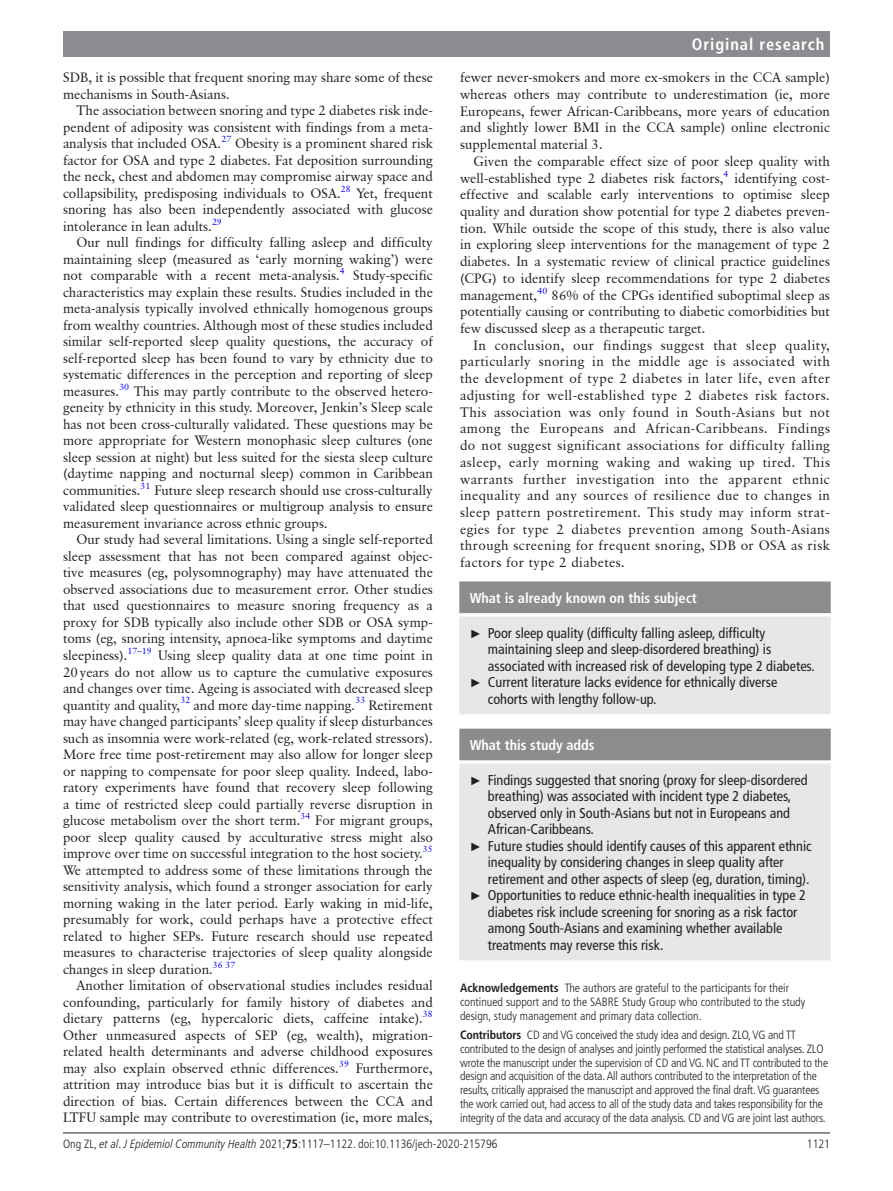
<style>
.page{position:relative;width:893px;height:1191px;background:#fff}
.page>*{position:absolute;margin:0;border:0;box-sizing:border-box;transform-origin:0 0}
.t1{font:700 condensed 16.5px "Frutiger LT Pro";letter-spacing:.055em;color:#fff}
.t2{font:condensed 14.25px "Frutiger LT Pro";color:#231f20}
.t3{font:700 condensed 14.25px "Frutiger LT Pro";color:#fff}
.t4{font:13.5px/16.5px "Classical Garamond BT";color:#231f20;text-align:justify}
.t5{font:300 condensed 12px/13.6px "Frutiger LT Pro";letter-spacing:-.015em;color:#231f20}
.s1{font-family:"Arial";font-stretch:normal;font-size:12px}
.s2{font-weight:700}
.s3{font-style:italic}
</style>
<div class="page">
<hr style="left:63px;top:1132px;width:767px;height:1px;background:#231f20">
<div style="left:63px;top:31px;width:767px;height:25px;background:#8a8c8f"></div>
<div style="left:460px;top:582px;width:370px;height:30px;background:#8a8c8e"></div>
<div style="left:459px;top:581px;width:372px;height:32px;border:2px solid #8a8c8e"></div>
<div style="left:460px;top:617px;width:370px;height:96px;background:#e6e7e8"></div>
<div style="left:459px;top:616px;width:372px;height:98px;border:2px solid #e6e7e8"></div>
<div style="left:460px;top:729px;width:370px;height:30px;background:#8a8c8e"></div>
<div style="left:459px;top:728px;width:372px;height:32px;border:2px solid #8a8c8e"></div>
<div style="left:460px;top:764px;width:370px;height:195px;background:#e6e7e8"></div>
<div style="left:459px;top:763px;width:372px;height:197px;border:2px solid #e6e7e8"></div>
<p class="t4" style="left:63px;top:69px;width:371px">SDB, it is possible that frequent snoring may share some of these mechanisms in South-Asians.</p>
<p class="t4" style="left:63px;top:102px;width:371px;text-indent:14px">The association between snoring and type 2 diabetes risk inde&shy;pendent of adiposity was consistent with findings from a meta&shy;analysis that included OSA.<sup>27</sup> Obesity is a prominent shared risk factor for OSA and type 2 diabetes. Fat deposition surrounding the neck, chest and abdomen may compromise airway space and collapsibility, predisposing individuals to OSA.<sup>28</sup> Yet, frequent snoring has also been independently associated with glucose intolerance in lean adults.<sup>29</sup></p>
<p class="t4" style="left:63px;top:234px;width:371px;text-indent:14px">Our null findings for difficulty falling asleep and difficulty maintaining sleep (measured as ‘early morning waking’) were not comparable with a recent meta-analysis.<sup>4</sup> Study-specific characteristics may explain these results. Studies included in the meta-analysis typically involved ethnically homogenous groups from wealthy countries. Although most of these studies included similar self-reported sleep quality questions, the accuracy of self-reported sleep has been found to vary by ethnicity due to systematic differences in the perception and reporting of sleep measures.<sup>30</sup> This may partly contribute to the observed hetero&shy;geneity by ethnicity in this study. Moreover, Jenkin’s Sleep scale has not been cross-culturally validated. These questions may be more appropriate for Western monophasic sleep cultures (one sleep session at night) but less suited for the siesta sleep culture (daytime napping and nocturnal sleep) common in Caribbean communities.<sup>31</sup> Future sleep research should use cross-culturally validated sleep questionnaires or multigroup analysis to ensure measurement invariance across ethnic groups.</p>
<p class="t4" style="left:63px;top:531px;width:371px;text-indent:14px">Our study had several limitations. Using a single self-reported sleep assessment that has not been compared against objec&shy;tive measures (eg, polysomnography) may have attenuated the observed associations due to measurement error. Other studies that used questionnaires to measure snoring frequency as a proxy for SDB typically also include other SDB or OSA symp&shy;toms (eg, snoring intensity, apnoea-like symptoms and daytime sleepiness).<sup>17–19</sup> Using sleep quality data at one time point in 20years do not allow us to capture the cumulative exposures and changes over time. Ageing is associated with decreased sleep quantity and quality,<sup>32</sup> and more day-time napping.<sup>33</sup> Retirement may have changed participants’ sleep quality if sleep disturbances such as insomnia were work-related (eg, work-related stressors).<br>More free time post-retirement may also allow for longer sleep or napping to compensate for poor sleep quality. Indeed, labo&shy;ratory experiments have found that recovery sleep following a time of restricted sleep could partially reverse disruption in glucose metabolism over the short term.<sup>34</sup> For migrant groups, poor sleep quality caused by acculturative stress might also improve over time on successful integration to the host society.<sup>35<br></sup>We attempted to address some of these limitations through the sensitivity analysis, which found a stronger association for early morning waking in the later period. Early waking in mid-life, presumably for work, could perhaps have a protective effect related to higher SEPs. Future research should use repeated measures to characterise trajectories of sleep quality alongside changes in sleep duration.<sup>36</sup> <sup>37</sup></p>
<p class="t4" style="left:63px;top:977px;width:371px;text-indent:14px">Another limitation of observational studies includes residual confounding, particularly for family history of diabetes and dietary patterns (eg, hypercaloric diets, caffeine intake).<sup>38<br></sup>Other unmeasured aspects of SEP (eg, wealth), migration&shy;related health determinants and adverse childhood exposures may also explain observed ethnic differences.<sup>39</sup></p>
<p class="t4" style="left:63px;top:1059px;width:371px;text-indent:293px">Furthermore, attrition may introduce bias but it is difficult to ascertain the direction of bias. Certain differences between the CCA and LTFU sample may contribute to overestimation (ie, more males,</p>
<p class="t1" style="left:692px;top:34px;width:134px">Original research</p>
<p class="t4" style="left:460px;top:69px;width:371px">fewer never-smokers and more ex-smokers in the CCA sample) whereas others may contribute to underestimation (ie, more Europeans, fewer African-Caribbeans, more years of education and slightly lower BMI in the CCA sample) online electronic supplemental material 3.</p>
<p class="t4" style="left:460px;top:153px;width:371px;text-indent:14px">Given the comparable effect size of poor sleep quality with well-established type 2 diabetes risk factors,<sup>4</sup> identifying cost&shy;effective and scalable early interventions to optimise sleep quality and duration show potential for type 2 diabetes preven&shy;tion. While outside the scope of this study, there is also value in exploring sleep interventions for the management of type 2 diabetes. In a systematic review of clinical practice guidelines (CPG) to identify sleep recommendations for type 2 diabetes management,<sup>40</sup> 86% of the CPGs identified suboptimal sleep as potentially causing or contributing to diabetic comorbidities but few discussed sleep as a therapeutic target.</p>
<p class="t4" style="left:460px;top:336px;width:371px;text-indent:14px">In conclusion, our findings suggest that sleep quality, particularly snoring in the middle age is associated with the development of type 2 diabetes in later life, even after adjusting for well-established type 2 diabetes risk factors.<br>This association was only found in South-Asians but not among the Europeans and African-Caribbeans. Findings do not suggest significant associations for difficulty falling asleep, early morning waking and waking up tired. This warrants further investigation into the apparent ethnic inequality and any sources of resilience due to changes in sleep pattern postretirement. This study may inform strat&shy;egies for type 2 diabetes prevention among South-Asians through screening for frequent snoring, SDB or OSA as risk factors for type 2 diabetes.</p>
<p class="t3" style="left:470px;top:589px;width:228px">What is already known on this subject</p>
<p class="t2" style="left:470px;top:624px;width:297px"><span class="s1">►</span> Poor sleep quality (difficulty falling asleep, difficulty</p>
<p class="t2" style="left:488px;top:641px;width:285px">maintaining sleep and sleep-disordered breathing) is</p>
<p class="t2" style="left:488px;top:657px;width:328px">associated with increased risk of developing type 2 diabetes.</p>
<p class="t2" style="left:470px;top:674px;width:309px"><span class="s1">►</span> Current literature lacks evidence for ethnically diverse</p>
<p class="t2" style="left:488px;top:690px;width:170px">cohorts with lengthy follow-up.</p>
<p class="t3" style="left:470px;top:736px;width:126px">What this study adds</p>
<p class="t2" style="left:470px;top:771px;width:339px"><span class="s1">►</span> Findings suggested that snoring (proxy for sleep-disordered</p>
<p class="t2" style="left:488px;top:788px;width:305px">breathing) was associated with incident type 2 diabetes,</p>
<p class="t2" style="left:488px;top:804px;width:304px">observed only in South-Asians but not in Europeans and</p>
<p class="t2" style="left:488px;top:821px;width:108px">African-Caribbeans.</p>
<p class="t2" style="left:470px;top:837px;width:343px"><span class="s1">►</span> Future studies should identify causes of this apparent ethnic</p>
<p class="t2" style="left:488px;top:854px;width:297px">inequality by considering changes in sleep quality after</p>
<p class="t2" style="left:488px;top:870px;width:323px">retirement and other aspects of sleep (eg, duration, timing).</p>
<p class="t2" style="left:470px;top:887px;width:338px"><span class="s1">►</span> Opportunities to reduce ethnic-health inequalities in type 2</p>
<p class="t2" style="left:488px;top:903px;width:311px">diabetes risk include screening for snoring as a risk factor</p>
<p class="t2" style="left:488px;top:920px;width:296px">among South-Asians and examining whether available</p>
<p class="t2" style="left:488px;top:936px;width:177px">treatments may reverse this risk.</p>
<p class="t5" style="left:460px;top:981px;width:347px"><span class="s2">Acknowledgements</span> The authors are grateful to the participants for their continued support and to the SABRE Study Group who contributed to the study design, study management and primary data collection.</p>
<p class="t5" style="left:460px;top:1028px;width:370px"><span class="s2">Contributors</span> CD and VG conceived the study idea and design. ZLO, VG and TT contributed to the design of analyses and jointly performed the statistical analyses. ZLO wrote the manuscript under the supervision of CD and VG. NC and TT contributed to the design and acquisition of the data. All authors contributed to the interpretation of the results, critically appraised the manuscript and approved the final draft. VG guarantees the work carried out, had access to all of the study data and takes responsibility for the integrity of the data and accuracy of the data analysis. CD and VG are joint last authors.</p>
<p class="t5" style="left:63px;top:1136px;width:436px">Ong ZL, <span class="s3">et al</span>. <span class="s3">J Epidemiol Community Health</span> 2021;<span class="s2">75</span>:1117–1122. doi:10.1136/jech-2020-215796</p>
<p class="t5" style="left:807px;top:1136px;width:25px">1121</p>
</div>
